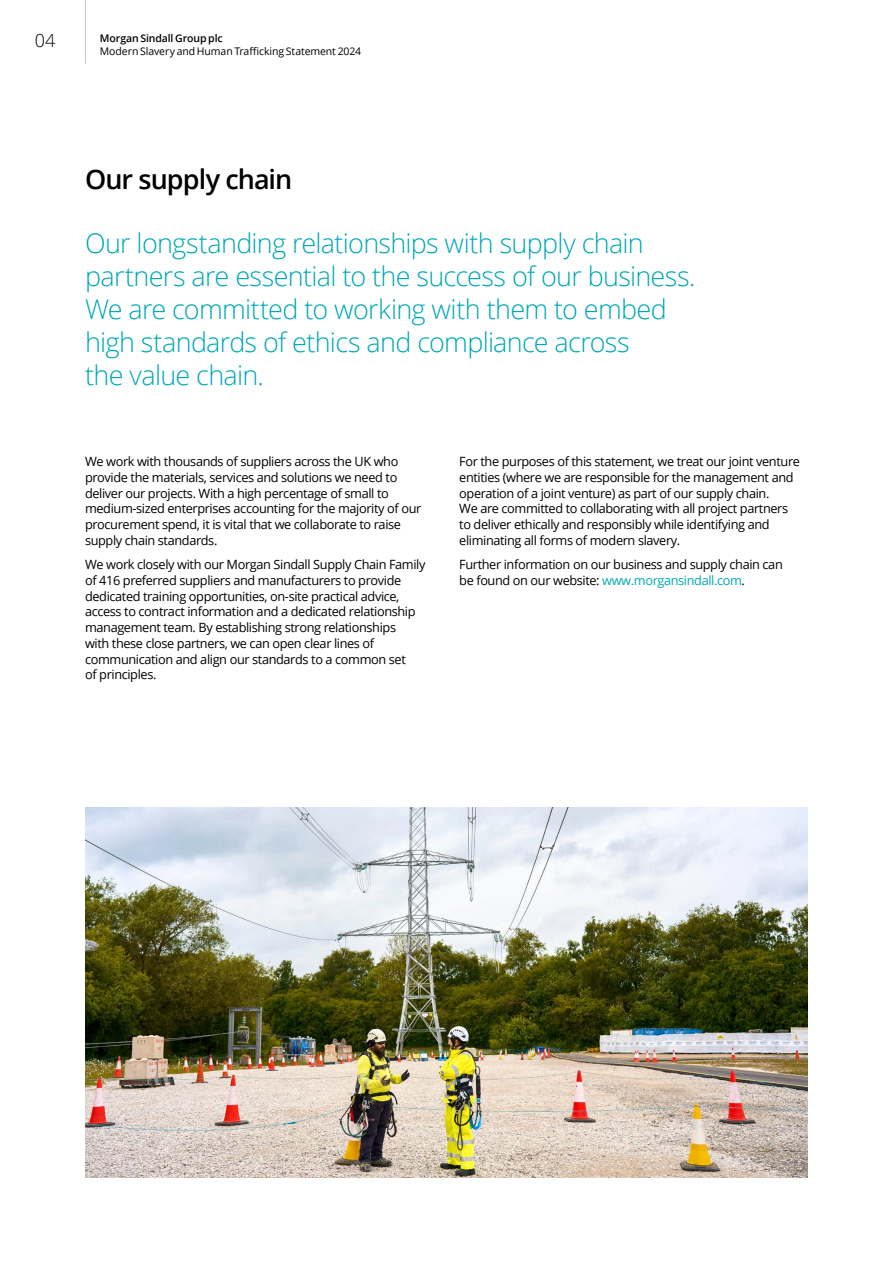
<style>
.page{position:relative;width:893px;height:1263px;background:#fff}
.page>*{position:absolute;margin:0;border:0;box-sizing:border-box;transform-origin:0 0}
.t1{font:300 27px/33px "Open Sans";letter-spacing:-.025em;color:#00a8b5}
.t2{font:600 27px "Open Sans";letter-spacing:-.04em;color:#000}
.t3{font:300 18px "Open Sans";color:#000}
.t4{font:12.75px/15.8px "Open Sans";letter-spacing:-.03em;color:#000}
.t5{font:10.5px "Open Sans";letter-spacing:-.01em;color:#000}
.t6{font:600 10.5px "Open Sans";letter-spacing:-.01em;color:#000}
.s1{color:#00a8b5}
</style>
<div class="page">
<img style="left:85px;top:808px;width:723px;height:370px">
<hr style="left:85px;top:0;width:1px;height:64px;background:#c6c6c6">
<h2 class="t3" style="left:35px;top:28px;width:22px">04</h2>
<p class="t6" style="left:100px;top:30px;width:124px">Morgan Sindall Group plc</p>
<p class="t5" style="left:100px;top:44px;width:263px">Modern Slavery and Human Trafficking Statement 2024</p>
<h1 class="t2" style="left:85px;top:161px;width:209px">Our supply chain</h1>
<h1 class="t1" style="left:85px;top:226px;width:612px">Our longstanding relationships with supply chain partners are essential to the success of our business.<br>We are committed to working with them to embed high standards of ethics and compliance across<br>the value chain.</h1>
<p class="t4" style="left:85px;top:453px;width:338px">We work with thousands of suppliers across the UK who provide the materials, services and solutions we need to deliver our projects. With a high percentage of small to medium-sized enterprises accounting for the majority of our procurement spend, it is vital that we collaborate to raise supply chain standards.</p>
<p class="t4" style="left:85px;top:556px;width:342px">We work closely with our Morgan Sindall Supply Chain Family of 416 preferred suppliers and manufacturers to provide dedicated training opportunities, on-site practical advice, access to contract information and a dedicated relationship management team. By establishing strong relationships<br>with these close partners, we can open clear lines of communication and align our standards to a common set<br>of principles.</p>
<p class="t4" style="left:459px;top:453px;width:342px">For the purposes of this statement, we treat our joint venture entities (where we are responsible for the management and operation of a joint venture) as part of our supply chain.<br>We are committed to collaborating with all project partners to deliver ethically and responsibly while identifying and eliminating all forms of modern slavery.</p>
<p class="t4" style="left:459px;top:556px;width:325px">Further information on our business and supply chain can be found on our website: <span class="s1">www.morgansindall.com</span>.</p>
</div>
